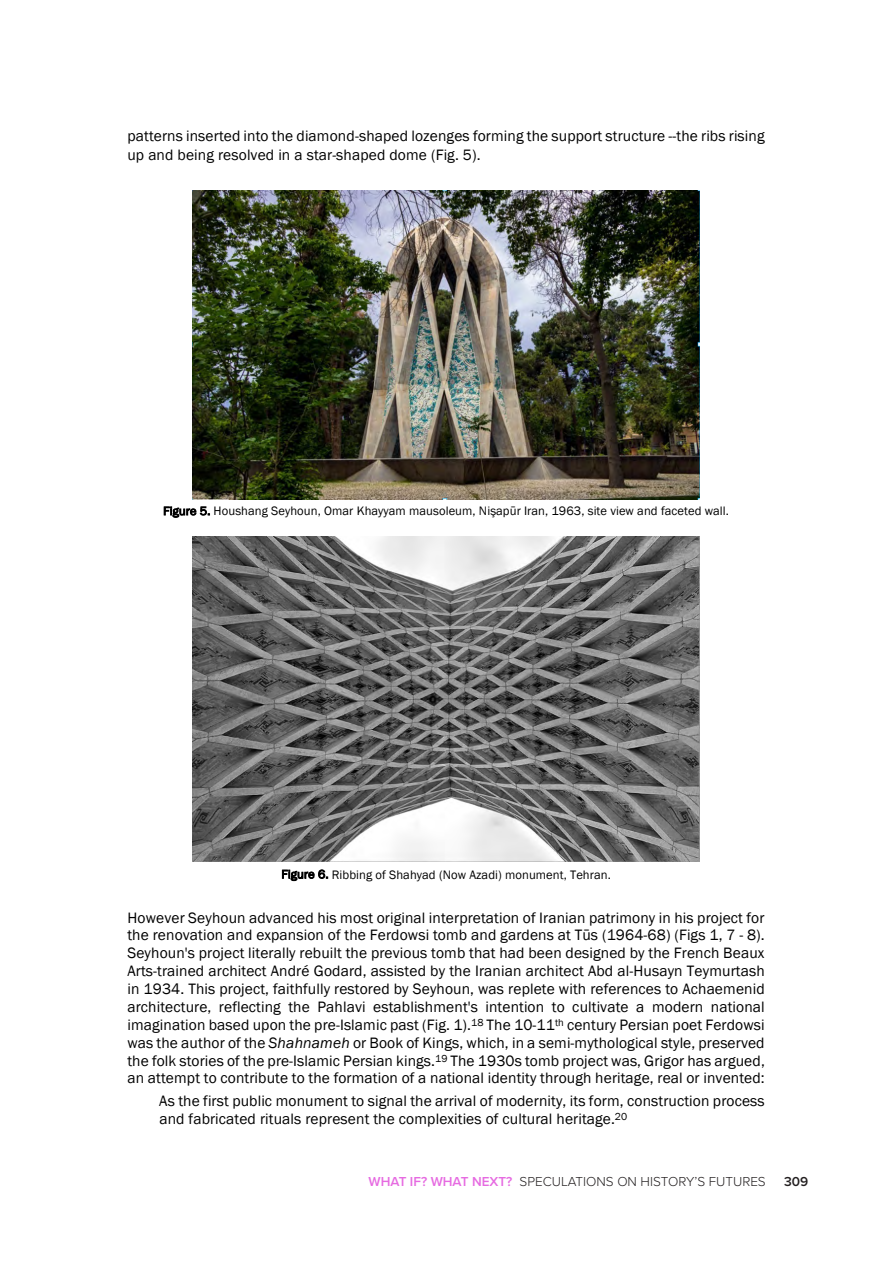
<style>
.page{position:relative;width:893px;height:1263px;background:#fff}
.page>*{position:absolute;margin:0;border:0;box-sizing:border-box;transform-origin:0 0}
.t1{font:15.45px/17.9px "Franklin Gothic";letter-spacing:.01em;color:#000}
.t2{font:300 13.5px "Proxima Nova";color:#231f20}
.t3{font:600 13.5px "Proxima Nova";color:#231f20}
.t4{font:12.6px "Franklin Gothic";letter-spacing:.005em;color:#000}
.s1{font-size:12.3px}
.s2{font-style:italic}
.s3{font-weight:600;color:#e66be1}
</style>
<div class="page">
<img style="left:193px;top:190px;width:506px;height:309px">
<img style="left:193px;top:536px;width:506px;height:325px">
<p class="t1" style="left:127px;top:128px;width:639px">patterns inserted into the diamond-shaped lozenges forming the support structure --the ribs rising up and being resolved in a star-shaped dome (Fig. 5).</p>
<p class="t4" style="left:163px;top:503px;width:567px"><span class="s1">Figure 5.</span> Houshang Seyhoun, Omar Khayyam mausoleum, Nişapūr Iran, 1963, site view and faceted wall.</p>
<p class="t4" style="left:281px;top:866px;width:331px"><span class="s1">Figure 6.</span> Ribbing of Shahyad (Now Azadi) monument, Tehran.</p>
<p class="t1" style="left:127px;top:909px;width:639px;text-align:justify">However Seyhoun advanced his most original interpretation of Iranian patrimony in his project for the renovation and expansion of the Ferdowsi tomb and gardens at Tūs (1964-68) (Figs 1, 7 - 8).<br>Seyhoun's project literally rebuilt the previous tomb that had been designed by the French Beaux Arts-trained architect André Godard, assisted by the Iranian architect Abd al-Husayn Teymurtash in 1934. This project, faithfully restored by Seyhoun, was replete with references to Achaemenid architecture, reflecting the Pahlavi establishment's intention to cultivate a modern national imagination based upon the pre-Islamic past (Fig. 1).<sup>18</sup> The 10-11<sup>th</sup> century Persian poet Ferdowsi was the author of the <span class="s2">Shahnameh</span> or Book of Kings, which, in a semi-mythological style, preserved the folk stories of the pre-Islamic Persian kings.<sup>19</sup> The 1930s tomb project was, Grigor has argued, an attempt to contribute to the formation of a national identity through heritage, real or invented:</p>
<p class="t1" style="left:159px;top:1092px;width:607px">As the first public monument to signal the arrival of modernity, its form, construction process and fabricated rituals represent the complexities of cultural heritage.<sup>20</sup></p>
<p class="t2" style="left:368px;top:1172px;width:399px"><span class="s3">WHAT IF? WHAT NEXT?</span> SPECULATIONS ON HISTORY’S FUTURES</p>
<p class="t3" style="left:784px;top:1172px;width:26px">309</p>
</div>
